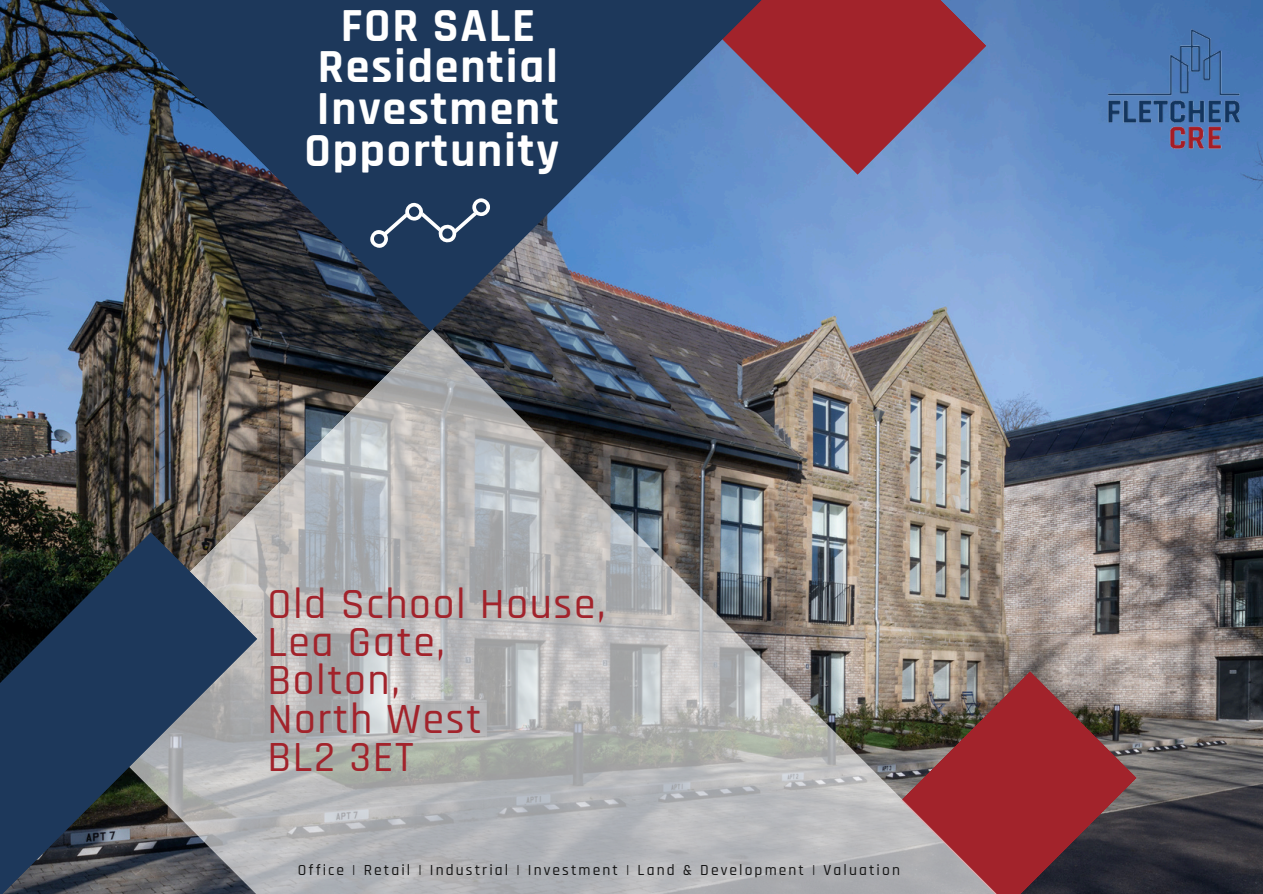
<style>
.page{position:relative;width:1263px;height:894px;background:#fff}
.page>*{position:absolute;margin:0;border:0;box-sizing:border-box;transform-origin:0 0}
.t1{font:700 48px/41.7px "Rajdhani";letter-spacing:.035em;color:#fff;text-align:center}
.t2{font:500 43.5px/38.2px "Rajdhani";letter-spacing:.035em;color:#a2232b}
.t3{font:500 15.45px "Rajdhani";letter-spacing:.135em;color:#141414}
</style>
<div class="page">
<img style="left:0;top:0;width:1263px;height:893px">
<svg style="left:801px;top:0;width:185px;height:175px;background:#8e4961"></svg>
<svg style="left:998px;top:670px;width:139px;height:223px;background:#82373c"></svg>
<img style="left:62px;top:328px;width:936px;height:565px">
<svg style="left:0;top:0;width:801px;height:331px;background:#3d5475"></svg>
<svg style="left:370px;top:198px;width:120px;height:50px;background:#3f5674"></svg>
<img style="left:1102px;top:18px;width:143px;height:143px">
<svg style="left:0;top:532px;width:257px;height:361px;background:#445262"></svg>
<p class="t1" style="left:305px;top:6px;width:256px">FOR SALE<br>Residential<br>Investment<br>Opportunity</p>
<h1 class="t2" style="left:267px;top:586px;width:340px">Old School House,<br>Lea Gate,<br>Bolton,<br>North West<br>BL2 3ET</h1>
<p class="t3" style="left:298px;top:860px;width:603px">Office | Retail | Industrial | Investment | Land &amp; Development | Valuation</p>
</div>
